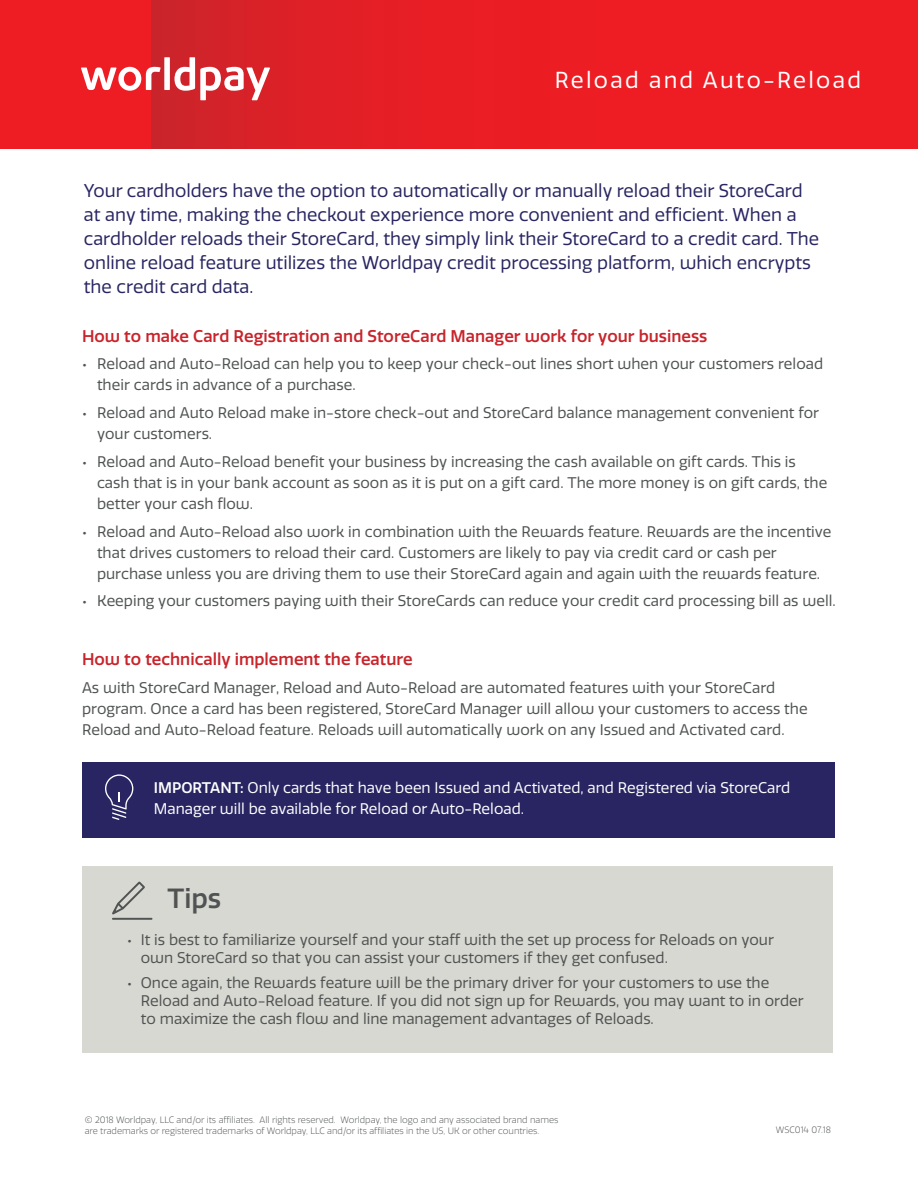
<style>
.page{position:relative;width:918px;height:1188px;background:#fff}
.page>*{position:absolute;margin:0;border:0;box-sizing:border-box;transform-origin:0 0}
.subhead_teal{font:500 27px "Quatro";color:#505353}
.t1{font:22.5px "Quatro";letter-spacing:.1em;color:#fff}
.t2{font:18px/24px "Quatro";color:#282562}
.subhead_teal-2{font:500 16.5px "Quatro";color:#c8242b}
.subhead_teal-3{font:15px/21px "Quatro";color:#505353}
.t3{font:15px/21px "Quatro";color:#fff}
.t4{font:300 9px/10.8px "Quatro";color:#505353}
.s1{font-family:"Foundry Context"}
.s2{font-weight:500}
</style>
<div class="page">
<div style="left:0;top:0;width:918px;height:148px;background:#ee1d23"></div>
<div style="left:151px;top:0;width:767px;height:148px;background:linear-gradient(to right,#d72128,#f61b21)"></div>
<svg style="left:81px;top:57px;width:189px;height:43px"></svg>
<div style="left:82px;top:866px;width:751px;height:186px;background:#d7d8d1"></div>
<svg style="left:112px;top:882px;width:33px;height:32px"></svg>
<hr style="left:112px;top:918px;width:40px;height:2px;background:#505353">
<div style="left:82px;top:762px;width:753px;height:76px;background:#282562"></div>
<svg style="left:105px;top:774px;width:28px;height:46px"></svg>
<p class="t1" style="left:555px;top:67px;width:308px">Reload and Auto-Reload</p>
<p class="t2" style="left:84px;top:179px;width:737px">Your cardholders have the option to automatically or manually reload their StoreCard at any time, making the checkout experience more convenient and efficient. When a cardholder reloads their StoreCard, they simply link their StoreCard to a credit card. The online reload feature utilizes the Worldpay credit processing platform, which encrypts the credit card data.</p>
<p class="subhead_teal-2" style="left:82px;top:326px;width:627px">How to make Card Registration and StoreCard Manager work for your business</p>
<p class="subhead_teal-3" style="left:97px;top:354px;width:728px;text-indent:-15px"><span class="s1">•</span> Reload and Auto-Reload can help you to keep your check-out lines short when your customers reload their cards in advance of a purchase.</p>
<p class="subhead_teal-3" style="left:97px;top:403px;width:724px;text-indent:-15px"><span class="s1">•</span> Reload and Auto Reload make in-store check-out and StoreCard balance management convenient for your customers.</p>
<p class="subhead_teal-3" style="left:97px;top:451px;width:732px;text-indent:-15px"><span class="s1">•</span> Reload and Auto-Reload benefit your business by increasing the cash available on gift cards. This is cash that is in your bank account as soon as it is put on a gift card. The more money is on gift cards, the better your cash flow.</p>
<p class="subhead_teal-3" style="left:97px;top:521px;width:736px;text-indent:-15px"><span class="s1">•</span> Reload and Auto-Reload also work in combination with the Rewards feature. Rewards are the incentive that drives customers to reload their card. Customers are likely to pay via credit card or cash per purchase unless you are driving them to use their StoreCard again and again with the rewards feature.</p>
<p class="subhead_teal-3" style="left:82px;top:591px;width:755px"><span class="s1">•</span> Keeping your customers paying with their StoreCards can reduce your credit card processing bill as well.</p>
<p class="subhead_teal-2" style="left:82px;top:650px;width:332px">How to technically implement the feature</p>
<p class="subhead_teal-3" style="left:82px;top:677px;width:727px">As with StoreCard Manager, Reload and Auto-Reload are automated features with your StoreCard program. Once a card has been registered, StoreCard Manager will allow your customers to access the<br>Reload and Auto-Reload feature. Reloads will automatically work on any Issued and Activated card.</p>
<p class="t3" style="left:154px;top:778px;width:638px"><span class="s2">IMPORTANT:</span> Only cards that have been Issued and Activated, and Registered via StoreCard<br>Manager will be available for Reload or Auto-Reload.</p>
<p class="subhead_teal" style="left:167px;top:883px;width:55px">Tips</p>
<p class="subhead_teal-3" style="left:141px;top:931px;width:635px;line-height:18px;text-indent:-14px"><span class="s1">•</span> It is best to familiarize yourself and your staff with the set up process for Reloads on your own StoreCard so that you can assist your customers if they get confused.</p>
<p class="subhead_teal-3" style="left:141px;top:974px;width:664px;line-height:18px;text-indent:-14px"><span class="s1">•</span> Once again, the Rewards feature will be the primary driver for your customers to use the<br>Reload and Auto-Reload feature. If you did not sign up for Rewards, you may want to in order to maximize the cash flow and line management advantages of Reloads.</p>
<p class="t4" style="left:85px;top:1115px;width:475px">© 2018 Worldpay, LLC and/or its affiliates. All rights reserved. Worldpay, the logo and any associated brand names are trademarks or registered trademarks of Worldpay, LLC and/or its affiliates in the US, UK or other countries.</p>
<p class="t4" style="left:776px;top:1125px;width:57px">WSC014 07.18</p>
</div>
